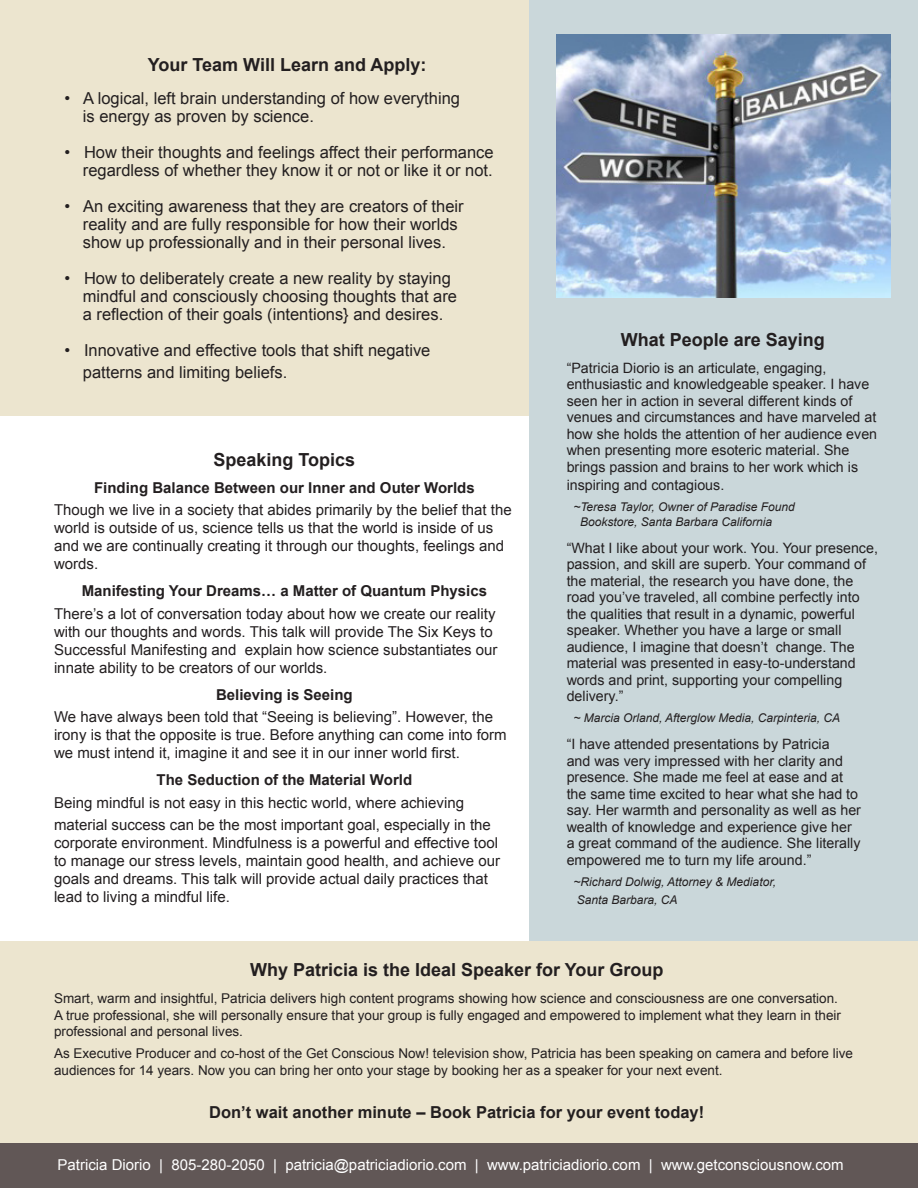
<style>
.page{position:relative;width:918px;height:1188px;background:#fff}
.page>*{position:absolute;margin:0;border:0;box-sizing:border-box;transform-origin:0 0}
.t1{font:700 18px "Arial";color:#231f20}
.t2{font:16.5px/18px "Arial";color:#231f20}
.t3{font:700 16.5px "Arial";color:#231f20}
.t4{font:15px/18px "Arial";color:#231f20}
.t5{font:700 15px "Arial";color:#231f20}
.t6{font:15px "Arial";color:#fff}
.t7{font:14.25px/16.5px "Arial";color:#231f20}
.t8{font:13.5px/16.2px "Arial";color:#231f20}
.t9{font:italic 12px/15px "Arial";color:#231f20}
</style>
<div class="page">
<div style="left:0;top:0;width:918px;height:416px;background:#ece5cf"></div>
<div style="left:529px;top:0;width:389px;height:941px;background:#cad7da"></div>
<div style="left:0;top:941px;width:918px;height:247px;background:#ece5cf"></div>
<div style="left:0;top:1143px;width:918px;height:45px;background:#615756"></div>
<img style="left:556px;top:34px;width:335px;height:263px">
<p class="t1" style="left:148px;top:53px;width:280px">Your Team Will Learn and Apply:</p>
<p class="t2" style="left:83px;top:90px;width:379px;text-indent:-18px">• A logical, left brain understanding of how everything is energy as proven by science.</p>
<p class="t2" style="left:64px;top:144px;width:431px;text-align:right">• How their thoughts and feelings affect their performance regardless of whether they know it or not or like it or not.</p>
<p class="t2" style="left:83px;top:198px;width:382px;text-indent:-18px">• An exciting awareness that they are creators of their reality and are fully responsible for how their worlds show up professionally and in their personal lives.</p>
<p class="t2" style="left:83px;top:270px;width:376px;text-indent:-18px">• How to deliberately create a new reality by staying mindful and consciously choosing thoughts that are</p>
<p class="t2" style="left:83px;top:306px;width:362px">a reflection of their goals (intentions} and desires.</p>
<p class="t2" style="left:83px;top:340px;width:349px;line-height:22px;text-indent:-18px">• Innovative and effective tools that shift negative patterns and limiting beliefs.</p>
<p class="t1" style="left:214px;top:447px;width:143px">Speaking Topics</p>
<p class="t5" style="left:94px;top:478px;width:382px">Finding Balance Between our Inner and Outer Worlds</p>
<p class="t4" style="left:54px;top:501px;width:459px">Though we live in a society that abides primarily by the belief that the world is outside of us, science tells us that the world is inside of us and we are continually creating it through our thoughts, feelings and words.</p>
<p class="t5" style="left:82px;top:581px;width:407px">Manifesting Your Dreams… a Matter of Quantum Physics</p>
<p class="t4" style="left:54px;top:605px;width:443px">There’s a lot of conversation today about how we create our reality with our thoughts and words. This talk will provide The Six Keys to</p>
<p class="t4" style="left:54px;top:641px;width:445px">Successful Manifesting and explain how science substantiates our</p>
<p class="t4" style="left:54px;top:659px;width:275px">innate ability to be creators of our worlds.</p>
<p class="t5" style="left:216px;top:685px;width:138px">Believing is Seeing</p>
<p class="t4" style="left:54px;top:708px;width:454px">We have always been told that “Seeing is believing”. However, the irony is that the opposite is true. Before anything can come into form we must intend it, imagine it and see it in our inner world first.</p>
<p class="t5" style="left:157px;top:770px;width:257px">The Seduction of the Material World</p>
<p class="t4" style="left:54px;top:791px;width:438px;line-height:22.5px">Being mindful is not easy in this hectic world, where achieving material success can be the most important goal, especially in the</p>
<p class="t4" style="left:54px;top:834px;width:448px">corporate environment. Mindfulness is a powerful and effective tool to manage our stress levels, maintain good health, and achieve our goals and dreams. This talk will provide actual daily practices that lead to living a mindful life.</p>
<p class="t1" style="left:621px;top:327px;width:206px">What People are Saying</p>
<p class="t7" style="left:567px;top:360px;width:312px">“Patricia Diorio is an articulate, engaging, enthusiastic and knowledgeable speaker. I have seen her in action in several different kinds of venues and circumstances and have marveled at how she holds the attention of her audience even when presenting more esoteric material. She brings passion and brains to her work which is</p>
<p class="t7" style="left:567px;top:477px;width:159px">inspiring and contagious.</p>
<p class="t9" style="left:580px;top:499px;width:216px;text-indent:-7px">~Teresa Taylor, Owner of Paradise Found<br>Bookstore, Santa Barbara California</p>
<p class="t7" style="left:567px;top:540px;width:313px">“What I like about your work. You. Your presence, passion, and skill are superb. Your command of the material, the research you have done, the road you’ve traveled, all combine perfectly into the qualities that result in a dynamic, powerful speaker. Whether you have a large or small audience, I imagine that doesn’t change. The material was presented in easy-to-understand words and print, supporting your compelling delivery.”</p>
<p class="t9" style="left:573px;top:711px;width:268px">~ Marcia Orland, Afterglow Media, Carpinteria, CA</p>
<p class="t7" style="left:567px;top:736px;width:296px">“I have attended presentations by Patricia<br>and was very impressed with her clarity and presence. She made me feel at ease and at the same time excited to hear what she had to say. Her warmth and personality as well as her wealth of knowledge and experience give her a great command of the audience. She literally empowered me to turn my life around.”</p>
<p class="t9" style="left:573px;top:874px;width:204px;line-height:17.1px">~Richard Dolwig, Attorney &amp; Mediator,<br>Santa Barbara, CA</p>
<p class="t1" style="left:250px;top:958px;width:415px">Why Patricia is the Ideal Speaker for Your Group</p>
<p class="t8" style="left:54px;top:991px;width:789px">Smart, warm and insightful, Patricia delivers high content programs showing how science and consciousness are one conversation.<br>A true professional, she will personally ensure that your group is fully engaged and empowered to implement what they learn in their professional and personal lives.</p>
<p class="t8" style="left:54px;top:1046px;width:801px">As Executive Producer and co-host of the Get Conscious Now! television show, Patricia has been speaking on camera and before live audiences for 14 years. Now you can bring her onto your stage by booking her as a speaker for your next event.</p>
<p class="t3" style="left:209px;top:1101px;width:497px">Don’t wait another minute – Book Patricia for your event today!</p>
<p class="t6" style="left:58px;top:1155px;width:788px">Patricia Diorio | 805-280-2050 | patricia@patriciadiorio.com | www.patriciadiorio.com | www.getconsciousnow.com</p>
</div>
